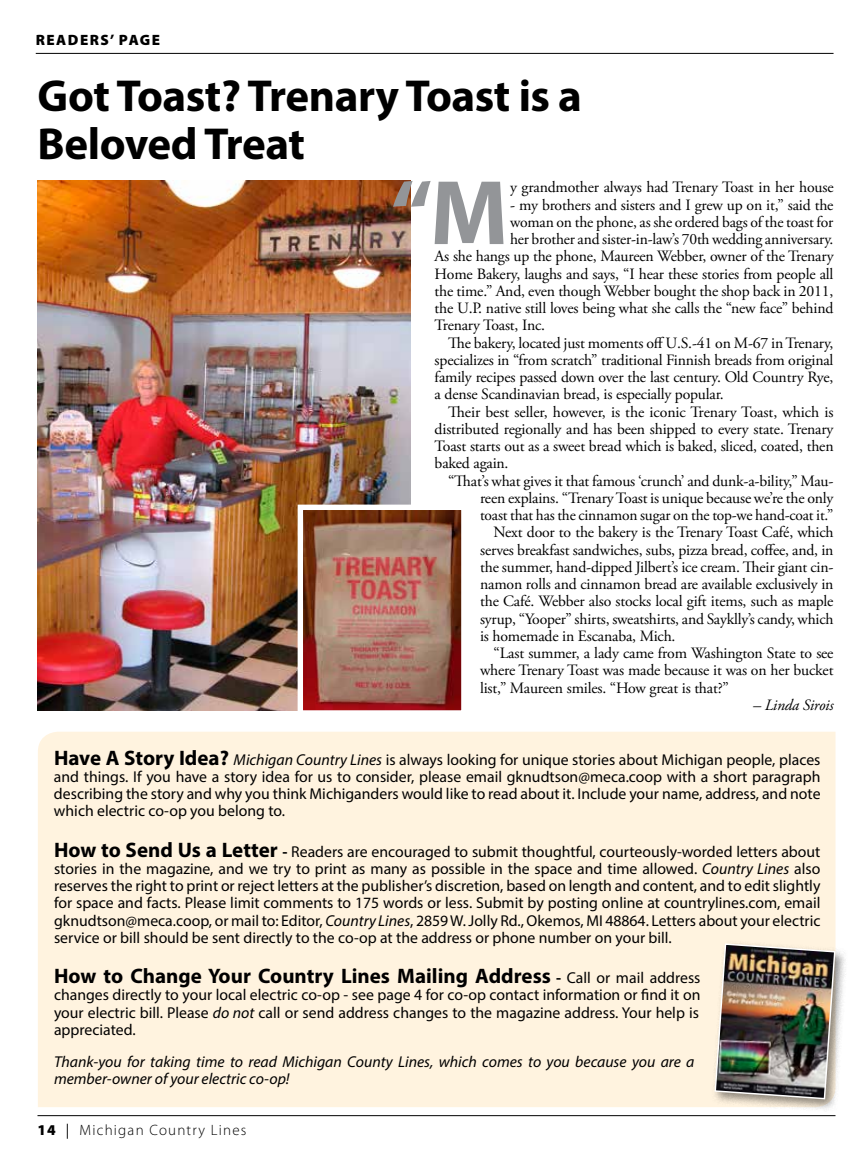
<style>
.page{position:relative;width:864px;height:1161px;background:#fff}
.page>*{position:absolute;margin:0;border:0;box-sizing:border-box;transform-origin:0 0}
.t1{font:700 92.55px "Myriad Pro";color:#939598}
.t2{font:700 45px/48px "Myriad Pro";letter-spacing:-.01em;color:#000}
.t3{font:700 21px "Myriad Pro";color:#000}
.t4{font:15.75px "Adobe Garamond Pro";letter-spacing:-.01em;color:#000}
.t5{font:15.75px/17.2px "Myriad Pro";color:#000;text-align:justify}
.t6{font:italic 15.75px/17.2px "Myriad Pro";color:#000}
.t7{font:italic 15.75px "Adobe Garamond Pro";letter-spacing:-.01em;color:#000}
.t8{font:300 15px "Myriad Pro";letter-spacing:.08em;color:#000}
.t9{font:900 15px "Myriad Pro";letter-spacing:.1em;color:#000}
.s1{font-weight:700;font-size:21px}
.s2{font-style:italic}
.s3{font-weight:700}
.s4{font-size:15.75px}
.s5{font-weight:400;font-size:15.75px}
.s6{font-weight:900}
.s7{font-weight:400}
</style>
<div class="page">
<hr style="left:36px;top:53px;width:798px;height:1px;background:#000">
<img style="left:38px;top:181px;width:372px;height:529px">
<div style="left:38px;top:732px;width:798px;height:375px;background:#fff3df"></div>
<div style="left:711px;top:940px;width:137px;height:172px;background:#000;opacity:.45"></div>
<img style="left:714px;top:943px;width:122px;height:157px">
<svg style="left:393px;top:181px;width:38px;height:26px"></svg>
<img style="left:304px;top:511px;width:157px;height:199px">
<div style="left:298px;top:505px;width:169px;height:211px;border:5px solid #fff"></div>
<hr style="left:38px;top:1115px;width:798px;height:1px;background:#000">
<p class="t9" style="left:36px;top:30px;width:126px">READERS’ PAGE</p>
<h2 class="t2" style="left:37px;top:71px;width:546px">Got Toast? Trenary Toast is a<br>Beloved Treat</h2>
<h1 class="t1" style="left:430px;top:153px;width:80px">M</h1>
<p class="t4" style="left:510px;top:178px;width:325px">y grandmother always had Trenary Toast in her house</p>
<p class="t4" style="left:510px;top:195px;width:325px">- my brothers and sisters and I grew up on it,” said the</p>
<p class="t4" style="left:510px;top:212px;width:325px">woman on the phone, as she ordered bags of the toast for</p>
<p class="t4" style="left:510px;top:230px;width:325px">her brother and sister-in-law’s 70th wedding anniversary.</p>
<p class="t4" style="left:435px;top:247px;width:400px">As she hangs up the phone, Maureen Webber, owner of the Trenary</p>
<p class="t4" style="left:435px;top:264px;width:400px">Home Bakery, laughs and says, “I hear these stories from people all</p>
<p class="t4" style="left:435px;top:281px;width:400px">the time.” And, even though Webber bought the shop back in 2011,</p>
<p class="t4" style="left:435px;top:299px;width:400px">the U.P. native still loves being what she calls the “new face” behind</p>
<p class="t4" style="left:435px;top:316px;width:112px">Trenary Toast, Inc.</p>
<p class="t4" style="left:448px;top:333px;width:387px">The bakery, located just moments off U.S.-41 on M-67 in Trenary,</p>
<p class="t4" style="left:435px;top:350px;width:400px">specializes in “from scratch” traditional Finnish breads from original</p>
<p class="t4" style="left:435px;top:368px;width:400px">family recipes passed down over the last century. Old Country Rye,</p>
<p class="t4" style="left:435px;top:385px;width:291px">a dense Scandinavian bread, is especially popular.</p>
<p class="t4" style="left:448px;top:402px;width:387px">Their best seller, however, is the iconic Trenary Toast, which is</p>
<p class="t4" style="left:435px;top:419px;width:400px">distributed regionally and has been shipped to every state. Trenary</p>
<p class="t4" style="left:435px;top:437px;width:400px">Toast starts out as a sweet bread which is baked, sliced, coated, then</p>
<p class="t4" style="left:435px;top:454px;width:75px">baked again.</p>
<p class="t4" style="left:448px;top:471px;width:387px">“That’s what gives it that famous ‘crunch’ and dunk-a-bility,” Mau-</p>
<p class="t4" style="left:480px;top:488px;width:355px">reen explains. “Trenary Toast is unique because we’re the only</p>
<p class="t4" style="left:480px;top:506px;width:355px">toast that has the cinnamon sugar on the top-we hand-coat it.”</p>
<p class="t4" style="left:494px;top:523px;width:341px">Next door to the bakery is the Trenary Toast Café, which</p>
<p class="t4" style="left:480px;top:540px;width:355px">serves breakfast sandwiches, subs, pizza bread, coffee, and, in</p>
<p class="t4" style="left:480px;top:557px;width:355px">the summer, hand-dipped Jilbert’s ice cream. Their giant cin-</p>
<p class="t4" style="left:480px;top:575px;width:355px">namon rolls and cinnamon bread are available exclusively in</p>
<p class="t4" style="left:480px;top:592px;width:355px">the Café. Webber also stocks local gift items, such as maple</p>
<p class="t4" style="left:480px;top:609px;width:355px">syrup, “Yooper” shirts, sweatshirts, and Sayklly’s candy, which</p>
<p class="t4" style="left:480px;top:626px;width:197px">is homemade in Escanaba, Mich.</p>
<p class="t4" style="left:494px;top:644px;width:341px">“Last summer, a lady came from Washington State to see</p>
<p class="t4" style="left:480px;top:661px;width:355px">where Trenary Toast was made because it was on her bucket</p>
<p class="t4" style="left:480px;top:678px;width:250px">list,” Maureen smiles. “How great is that?”</p>
<p class="t7" style="left:753px;top:695px;width:82px">– Linda Sirois</p>
<p class="t5" style="left:54px;top:751px;width:768px"><span class="s1">Have A Story Idea?</span> <span class="s2">Michigan Country Lines</span> is always looking for unique stories about Michigan people, places and things. If you have a story idea for us to consider, please email gknudtson@meca.coop with a short paragraph describing the story and why you think Michiganders would like to read about it. Include your name, address, and note which electric co-op you belong to.</p>
<p class="t5" style="left:54px;top:843px;width:768px"><span class="s1">How to Send Us a Letter</span> <span class="s3">-</span> Readers are encouraged to submit thoughtful, courteously-worded letters about stories in the magazine, and we try to print as many as possible in the space and time allowed. <span class="s2">Country Lines</span> also reserves the right to print or reject letters at the publisher’s discretion, based on length and content, and to edit slightly for space and facts. Please limit comments to 175 words or less. Submit by posting online at countrylines.com, email gknudtson@meca.coop, or mail to: Editor, <span class="s2">Country Lines</span>, 2859 W. Jolly Rd., Okemos, MI 48864. Letters about your electric service or bill should be sent directly to the co-op at the address or phone number on your bill.</p>
<h3 class="t3" style="left:54px;top:962px;width:648px">How to Change Your Country Lines Mailing Address <span class="s4">-</span> <span class="s5">Call or mail address</span></h3>
<p class="t5" style="left:54px;top:986px;width:648px">changes directly to your local electric co-op - see page 4 for co-op contact information or find it on your electric bill. Please <span class="s2">do not</span> call or send address changes to the magazine address. Your help is appreciated.</p>
<p class="t6" style="left:54px;top:1053px;width:642px">Thank-you for taking time to read Michigan County Lines, which comes to you because you are a member-owner of your electric co-op!</p>
<p class="t8" style="left:38px;top:1121px;width:210px"><span class="s6">14</span> <span class="s7">|</span> Michigan Country Lines</p>
</div>
